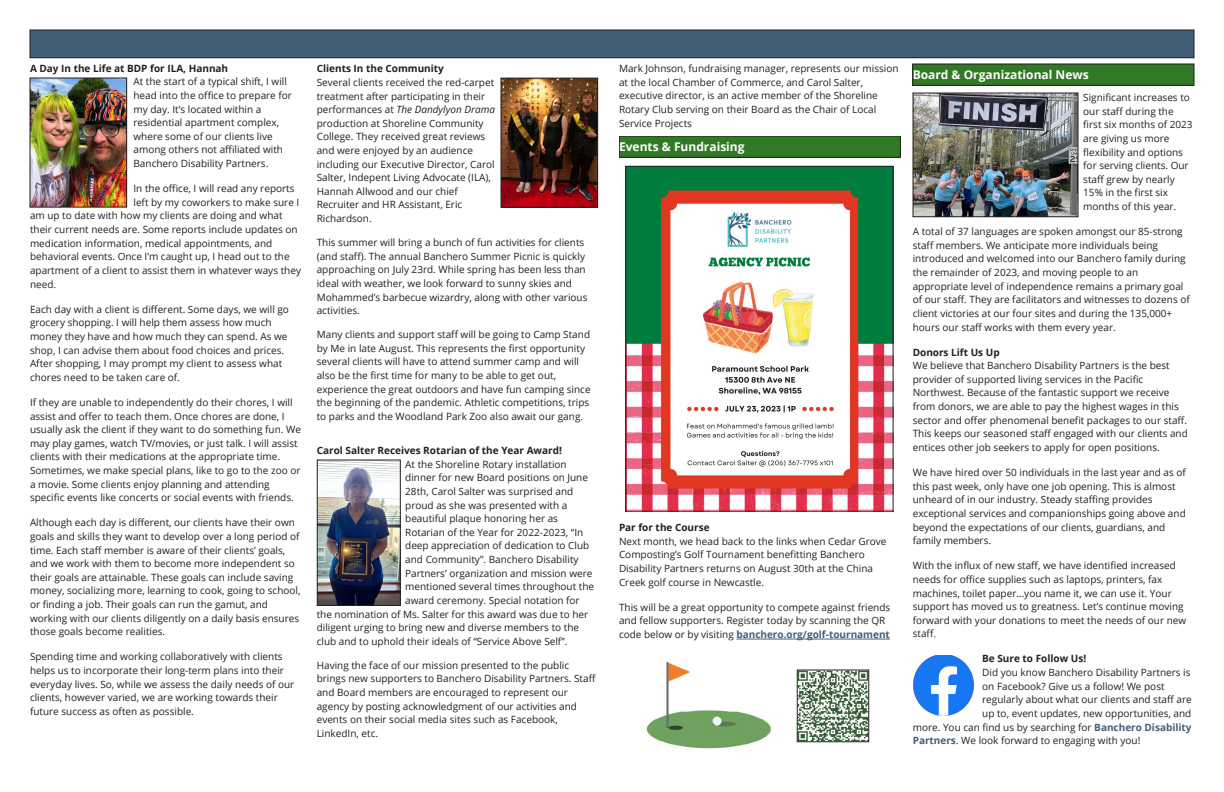
<style>
.page{position:relative;width:1224px;height:792px;background:#fff}
.page>*{position:absolute;margin:0;border:0;box-sizing:border-box;transform-origin:0 0}
.t1{font:700 12px "Open Sans";color:#fff}
.t2{font:10px/13.6px "Open Sans";color:#231f20}
.t3{font:700 10px "Open Sans";color:#231f20}
.s1{font-style:italic}
.s2{font-weight:700;color:#405f79}
</style>
<div class="page">
<svg style="left:736px;top:639px;width:154px;height:1px"></svg>
<div style="left:30px;top:30px;width:1164px;height:28px;background:#405f79"></div>
<div style="left:30px;top:30px;width:1164px;height:28px;border:1px solid #231f20"></div>
<div style="left:619px;top:136px;width:281px;height:21px;background:#317926"></div>
<div style="left:619px;top:136px;width:281px;height:21px;border:1px solid #231f20"></div>
<img style="left:628px;top:168px;width:263px;height:342px">
<div style="left:626px;top:166px;width:267px;height:346px;border:1px solid #231f20"></div>
<div style="left:913px;top:64px;width:281px;height:21px;background:#317926"></div>
<div style="left:913px;top:64px;width:281px;height:21px;border:1px solid #231f20"></div>
<img style="left:503px;top:80px;width:93px;height:125px">
<div style="left:501px;top:78px;width:97px;height:129px;border:1px solid #231f20"></div>
<img style="left:319px;top:462px;width:79px;height:142px">
<div style="left:317px;top:460px;width:83px;height:146px;border:1px solid #231f20"></div>
<img style="left:913px;top:655px;width:60px;height:60px">
<img style="left:32px;top:80px;width:93px;height:125px">
<div style="left:30px;top:78px;width:97px;height:129px;border:1px solid #231f20"></div>
<img style="left:799px;top:672px;width:68px;height:68px">
<div style="left:797px;top:670px;width:72px;height:72px;border:1px solid #231f20"></div>
<img style="left:646px;top:661px;width:125px;height:88px">
<img style="left:915px;top:95px;width:161px;height:120px">
<div style="left:913px;top:93px;width:165px;height:124px;border:1px solid #231f20"></div>
<p class="t3" style="left:30px;top:61px;width:200px">A Day In the Life at BDP for ILA, Hannah</p>
<p class="t2" style="left:134px;top:75px;width:160px">At the start of a typical shift, I will head into the office to prepare for my day. It’s located within a residential apartment complex, where some of our clients live among others not affiliated with<br>Banchero Disability Partners.</p>
<p class="t2" style="left:134px;top:182px;width:163px">In the office, I will read any reports</p>
<p class="t2" style="left:134px;top:195px;width:167px">left by my coworkers to make sure I</p>
<p class="t2" style="left:30px;top:209px;width:254px">am up to date with how my clients are doing and what</p>
<p class="t2" style="left:30px;top:222px;width:269px">their current needs are. Some reports include updates on</p>
<p class="t2" style="left:30px;top:236px;width:244px">medication information, medical appointments, and</p>
<p class="t2" style="left:30px;top:250px;width:261px">behavioral events. Once I’m caught up, I head out to the</p>
<p class="t2" style="left:30px;top:263px;width:273px">apartment of a client to assist them in whatever ways they</p>
<p class="t2" style="left:30px;top:277px;width:28px">need.</p>
<p class="t2" style="left:30px;top:302px;width:260px">Each day with a client is different. Some days, we will go grocery shopping. I will help them assess how much money they have and how much they can spend. As we shop, I can advise them about food choices and prices.<br>After shopping, I may prompt my client to assess what chores need to be taken care of.</p>
<p class="t2" style="left:30px;top:395px;width:272px">If they are unable to independently do their chores, I will assist and offer to teach them. Once chores are done, I usually ask the client if they want to do something fun. We may play games, watch TV/movies, or just talk. I will assist clients with their medications at the appropriate time.<br>Sometimes, we make special plans, like to go to the zoo or a movie. Some clients enjoy planning and attending specific events like concerts or social events with friends.</p>
<p class="t2" style="left:30px;top:516px;width:272px">Although each day is different, our clients have their own goals and skills they want to develop over a long period of time. Each staff member is aware of their clients’ goals, and we work with them to become more independent so their goals are attainable. These goals can include saving money, socializing more, learning to cook, going to school, or finding a job. Their goals can run the gamut, and working with our clients diligently on a daily basis ensures those goals become realities.</p>
<p class="t2" style="left:30px;top:650px;width:266px">Spending time and working collaboratively with clients helps us to incorporate their long-term plans into their everyday lives. So, while we assess the daily needs of our clients, however varied, we are working towards their future success as often as possible.</p>
<p class="t3" style="left:317px;top:62px;width:129px">Clients In the Community</p>
<p class="t2" style="left:317px;top:75px;width:180px">Several clients received the red-carpet treatment after participating in their performances at <span class="s1">The Dandylyon Drama </span>production at Shoreline Community College. They received great reviews and were enjoyed by an audience including our Executive Director, Carol Salter, Indepent Living Advocate (ILA), Hannah Allwood and our chief Recruiter and HR Assistant, Eric Richardson.</p>
<p class="t2" style="left:317px;top:235px;width:272px">This summer will bring a bunch of fun activities for clients (and staff). The annual Banchero Summer Picnic is quickly approaching on July 23rd. While spring has been less than ideal with weather, we look forward to sunny skies and Mohammed’s barbecue wizardry, along with other various activities.</p>
<p class="t2" style="left:317px;top:327px;width:275px">Many clients and support staff will be going to Camp Stand by Me in late August. This represents the first opportunity several clients will have to attend summer camp and will also be the first time for many to be able to get out, experience the great outdoors and have fun camping since the beginning of the pandemic. Athletic competitions, trips to parks and the Woodland Park Zoo also await our gang</p>
<p class="t3" style="left:317px;top:443px;width:247px">Carol Salter Receives Rotarian of the Year Award!</p>
<p class="t2" style="left:405px;top:457px;width:163px">At the Shoreline Rotary installation</p>
<p class="t2" style="left:405px;top:471px;width:184px">dinner for new Board positions on June</p>
<p class="t2" style="left:405px;top:484px;width:170px">28th, Carol Salter was surprised and</p>
<p class="t2" style="left:405px;top:498px;width:164px">proud as she was presented with a</p>
<p class="t2" style="left:405px;top:512px;width:154px">beautiful plaque honoring her as</p>
<p class="t2" style="left:405px;top:525px;width:180px">Rotarian of the Year for 2022-2023, “In</p>
<p class="t2" style="left:405px;top:539px;width:186px">deep appreciation of dedication to Club</p>
<p class="t2" style="left:405px;top:552px;width:175px">and Community”. Banchero Disability</p>
<p class="t2" style="left:405px;top:566px;width:189px">Partners’ organization and mission were</p>
<p class="t2" style="left:405px;top:580px;width:190px">mentioned several times throughout the</p>
<p class="t2" style="left:405px;top:593px;width:176px">award ceremony. Special notation for</p>
<p class="t2" style="left:317px;top:607px;width:273px">the nomination of Ms. Salter for this award was due to her</p>
<p class="t2" style="left:317px;top:621px;width:264px">diligent urging to bring new and diverse members to the</p>
<p class="t2" style="left:317px;top:634px;width:252px">club and to uphold their ideals of “Service Above Self”.</p>
<p class="t2" style="left:317px;top:658px;width:280px">Having the face of our mission presented to the public brings new supporters to Banchero Disability Partners. Staff and Board members are encouraged to represent our agency by posting acknowledgment of our activities and events on their social media sites such as Facebook, LinkedIn, etc.</p>
<p class="t2" style="left:619px;top:61px;width:281px">Mark Johnson, fundraising manager, represents our mission at the local Chamber of Commerce, and Carol Salter, executive director, is an active member of the Shoreline Rotary Club serving on their Board as the Chair of Local Service Projects</p>
<p class="t1" style="left:619px;top:138px;width:127px">Events &amp; Fundraising</p>
<p class="t3" style="left:619px;top:521px;width:92px">Par for the Course</p>
<p class="t2" style="left:619px;top:534px;width:269px">Next month, we head back to the links when Cedar Grove Composting’s Golf Tournament benefitting Banchero Disability Partners returns on August 30th at the China Creek golf course in Newcastle.</p>
<p class="t2" style="left:619px;top:600px;width:273px">This will be a great opportunity to compete against friends and fellow supporters. Register today by scanning the QR code below or by visiting <span class="s2">banchero.org/golf-tournament</span></p>
<p class="t1" style="left:913px;top:66px;width:177px">Board &amp; Organizational News</p>
<p class="t2" style="left:1083px;top:90px;width:111px">Significant increases to our staff during the first six months of 2023 are giving us more flexibility and options for serving clients. Our staff grew by nearly<br>15% in the first six months of this year.</p>
<p class="t2" style="left:913px;top:224px;width:279px">A total of 37 languages are spoken amongst our 85-strong staff members. We anticipate more individuals being introduced and welcomed into our Banchero family during the remainder of 2023, and moving people to an appropriate level of independence remains a primary goal of our staff. They are facilitators and witnesses to dozens of client victories at our four sites and during the 135,000+ hours our staff works with them every year.</p>
<p class="t3" style="left:913px;top:345px;width:88px">Donors Lift Us Up</p>
<p class="t2" style="left:913px;top:359px;width:277px">We believe that Banchero Disability Partners is the best provider of supported living services in the Pacific Northwest. Because of the fantastic support we receive from donors, we are able to pay the highest wages in this sector and offer phenomenal benefit packages to our staff.<br>This keeps our seasoned staff engaged with our clients and entices other job seekers to apply for open positions.</p>
<p class="t2" style="left:913px;top:465px;width:275px">We have hired over 50 individuals in the last year and as of this past week, only have one job opening. This is almost unheard of in our industry. Steady staffing provides exceptional services and companionships going above and beyond the expectations of our clients, guardians, and family members.</p>
<p class="t2" style="left:913px;top:559px;width:275px">With the influx of new staff, we have identified increased needs for office supplies such as laptops, printers, fax machines, toilet paper…you name it, we can use it. Your support has moved us to greatness. Let’s continue moving forward with your donations to meet the needs of our new staff</p>
<p class="t3" style="left:982px;top:652px;width:106px">Be Sure to Follow Us!</p>
<p class="t2" style="left:982px;top:665px;width:210px">Did you know Banchero Disability Partners is</p>
<p class="t2" style="left:982px;top:679px;width:184px">on Facebook? Give us a follow! We post</p>
<p class="t2" style="left:982px;top:693px;width:211px">regularly about what our clients and staff are</p>
<p class="t2" style="left:982px;top:706px;width:211px">up to, event updates, new opportunities, and</p>
<p class="t2" style="left:913px;top:720px;width:280px">more. You can find us by searching for <span class="s2">Banchero Disability</span></p>
<p class="t2" style="left:913px;top:734px;width:229px"><span class="s2">Partners</span>. We look forward to engaging with you!</p>
</div>
